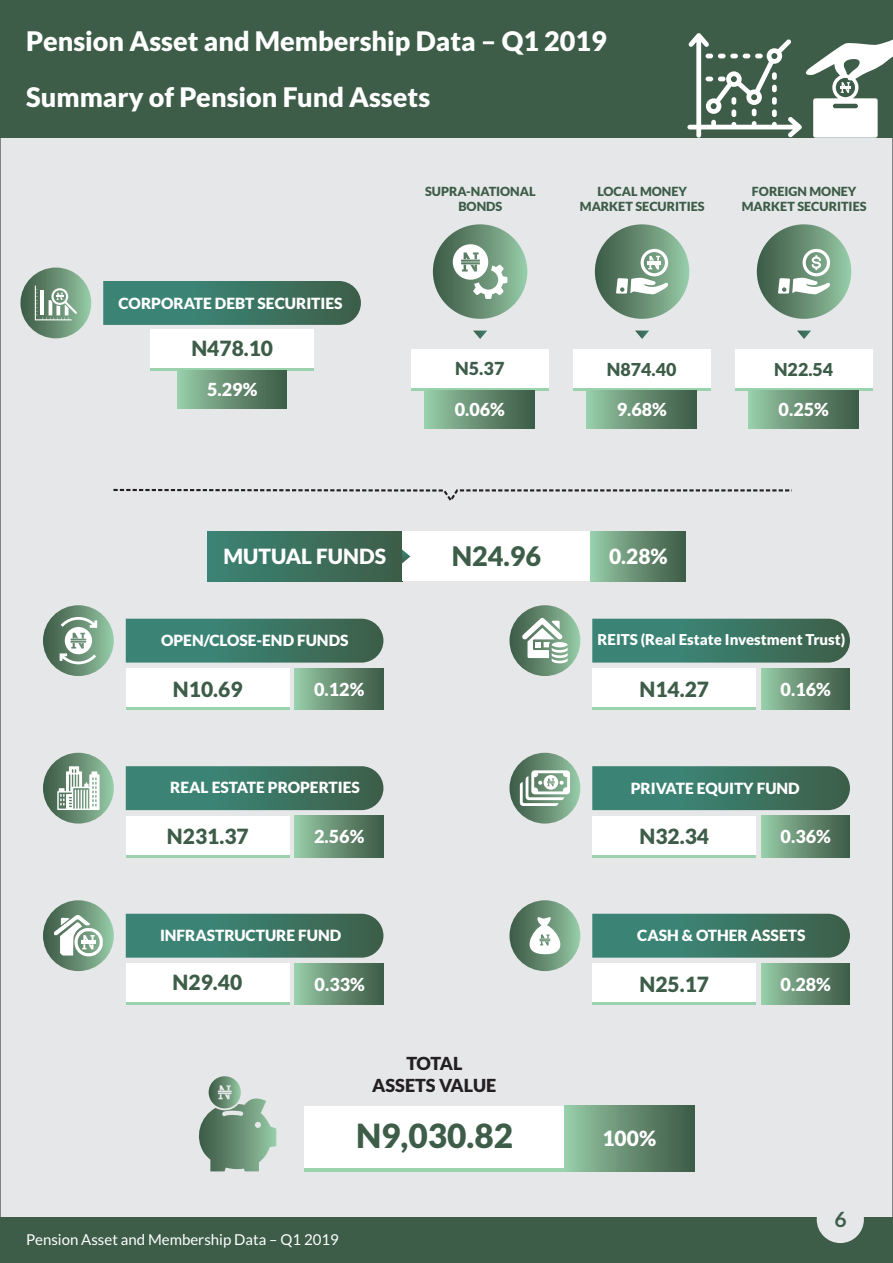
<style>
.page{position:relative;width:893px;height:1263px;background:#fff}
.page>*{position:absolute;margin:0;border:0;box-sizing:border-box;transform-origin:0 0}
.t1{font:900 33.45px "Lato";color:#3d5d48}
.t2{font:900 27px/55.2px "Lato";color:#fff}
.t3{font:900 27px "Lato";color:#3d5d48}
.t4{font:900 21px "Lato";color:#3d5d48}
.t5{font:900 21px "Lato";color:#fff}
.t6{font:700 21px "Lato";color:#3d5d48}
.t7{font:900 18px "Lato";color:#fff}
.t8{font:900 18px/21.6px "Lato";color:#231f20;text-align:center}
.t9{font:900 18px "Lato";color:#3d5d48}
.t10{font:900 17.85px "Lato";color:#3d5d48}
.t11{font:900 15.45px "Lato";color:#fff}
.t12{font:15px "Lato";color:#fff}
.t13{font:900 15px "Lato";color:#fff}
.t14{font:900 12.6px/15.1px "Lato";color:#3d5d48;text-align:center}
.s1{font-size:18px}
</style>
<div class="page">
<div style="left:0;top:138px;width:893px;height:1080px;background:#e6e7e9"></div>
<div style="left:0;top:1218px;width:893px;height:45px;background:#3d5d48"></div>
<div style="left:817px;top:1196px;width:47px;height:47px;background:#e6e7e9;border-radius:50%"></div>
<svg style="left:126px;top:619px;width:257px;height:44px;background:#407a69"></svg>
<svg style="left:43px;top:605px;width:71px;height:71px;background:#6b9176"></svg>
<svg style="left:592px;top:619px;width:258px;height:44px;background:#407a69"></svg>
<svg style="left:509px;top:605px;width:71px;height:71px;background:#6b9177"></svg>
<div style="left:126px;top:668px;width:163px;height:42px;background:#fff"></div>
<hr style="left:126px;top:707px;width:163px;height:3px;background:#9ad2ae">
<svg style="left:126px;top:766px;width:257px;height:44px;background:#3f7a69"></svg>
<div style="left:43px;top:753px;width:71px;height:70px;background:linear-gradient(to right,#3c5743,#96c8a6);border-radius:50%"></div>
<svg style="left:592px;top:766px;width:258px;height:44px;background:#3f7a69"></svg>
<svg style="left:509px;top:753px;width:71px;height:70px;background:#699075"></svg>
<svg style="left:126px;top:914px;width:257px;height:44px;background:#3f7a69"></svg>
<svg style="left:43px;top:900px;width:71px;height:71px;background:#6b9176"></svg>
<svg style="left:592px;top:914px;width:258px;height:44px;background:#407a69"></svg>
<svg style="left:509px;top:900px;width:71px;height:71px;background:#698e74"></svg>
<svg style="left:60px;top:617px;width:37px;height:47px"></svg>
<svg style="left:522px;top:618px;width:46px;height:45px"></svg>
<svg style="left:57px;top:766px;width:43px;height:44px"></svg>
<svg style="left:520px;top:770px;width:50px;height:36px"></svg>
<svg style="left:520px;top:916px;width:53px;height:40px"></svg>
<svg style="left:54px;top:915px;width:49px;height:41px"></svg>
<div style="left:0;top:0;width:893px;height:138px;background:#3d5d48"></div>
<svg style="left:687px;top:33px;width:206px;height:105px"></svg>
<svg style="left:103px;top:281px;width:258px;height:44px;background:#3f7a69"></svg>
<svg style="left:20px;top:268px;width:71px;height:70px;background:#6a9075"></svg>
<div style="left:433px;top:224px;width:94px;height:95px;background:linear-gradient(to right,#3d5844,#94c7a4);border-radius:50%"></div>
<svg style="left:473px;top:331px;width:14px;height:8px"></svg>
<div style="left:411px;top:349px;width:138px;height:42px;background:#fff"></div>
<hr style="left:411px;top:388px;width:138px;height:3px;background:#9ad2ae">
<svg style="left:35px;top:285px;width:42px;height:35px"></svg>
<div style="left:595px;top:224px;width:94px;height:95px;background:linear-gradient(to right,#3c5844,#94c7a4);border-radius:50%"></div>
<svg style="left:635px;top:331px;width:14px;height:8px"></svg>
<div style="left:573px;top:349px;width:137px;height:42px;background:#fff"></div>
<hr style="left:573px;top:388px;width:137px;height:3px;background:#9ad2ae">
<div style="left:757px;top:224px;width:94px;height:95px;background:linear-gradient(to right,#3c5844,#94c7a4);border-radius:50%"></div>
<svg style="left:797px;top:331px;width:14px;height:8px"></svg>
<div style="left:735px;top:349px;width:137px;height:42px;background:#fff"></div>
<hr style="left:735px;top:388px;width:137px;height:3px;background:#9ad2ae">
<svg style="left:453px;top:244px;width:54px;height:55px"></svg>
<svg style="left:616px;top:249px;width:53px;height:46px"></svg>
<div style="left:150px;top:329px;width:164px;height:41px;background:#fff"></div>
<hr style="left:150px;top:368px;width:164px;height:2px;background:#9ad2ae">
<div style="left:177px;top:370px;width:110px;height:38px;background:linear-gradient(to right,#96caa6,#3c5844)"></div>
<div style="left:425px;top:390px;width:109px;height:39px;background:linear-gradient(to right,#96caa6,#3c5743)"></div>
<div style="left:587px;top:390px;width:109px;height:39px;background:linear-gradient(to right,#96caa6,#3c5743)"></div>
<div style="left:749px;top:390px;width:109px;height:39px;background:linear-gradient(to right,#96caa6,#3c5743)"></div>
<svg style="left:111px;top:488px;width:683px;height:16px;background:#d4d5d7"></svg>
<svg style="left:778px;top:249px;width:53px;height:46px"></svg>
<div style="left:295px;top:668px;width:88px;height:42px;background:linear-gradient(to right,#96c9a6,#3d5945)"></div>
<div style="left:126px;top:963px;width:163px;height:42px;background:#fff"></div>
<hr style="left:126px;top:1002px;width:163px;height:3px;background:#9ad2ae">
<div style="left:295px;top:963px;width:88px;height:42px;background:linear-gradient(to right,#96c9a6,#3d5945)"></div>
<div style="left:126px;top:816px;width:163px;height:41px;background:#fff"></div>
<hr style="left:126px;top:855px;width:163px;height:2px;background:#9ad2ae">
<div style="left:295px;top:816px;width:88px;height:41px;background:linear-gradient(to right,#96c9a6,#3d5945)"></div>
<div style="left:592px;top:816px;width:164px;height:41px;background:#fff"></div>
<hr style="left:592px;top:855px;width:164px;height:2px;background:#9ad2ae">
<div style="left:761px;top:816px;width:89px;height:41px;background:linear-gradient(to right,#96caa7,#3b5743)"></div>
<div style="left:592px;top:963px;width:164px;height:42px;background:#fff"></div>
<hr style="left:592px;top:1002px;width:164px;height:3px;background:#9ad2ae">
<div style="left:761px;top:963px;width:89px;height:42px;background:linear-gradient(to right,#96caa7,#3b5743)"></div>
<div style="left:592px;top:668px;width:164px;height:42px;background:#fff"></div>
<hr style="left:592px;top:707px;width:164px;height:3px;background:#9ad2ae">
<div style="left:761px;top:668px;width:89px;height:42px;background:linear-gradient(to right,#96caa7,#3b5743)"></div>
<svg style="left:193px;top:1076px;width:83px;height:95px;background:#99b1a1"></svg>
<div style="left:304px;top:1106px;width:260px;height:65px;background:#fff"></div>
<hr style="left:304px;top:1168px;width:260px;height:3px;background:#9ad2ae">
<div style="left:564px;top:1106px;width:130px;height:65px;background:linear-gradient(to right,#96caa6,#3c5844)"></div>
<div style="left:207px;top:532px;width:195px;height:49px;background:linear-gradient(to right,#3b8475,#3d5d47)"></div>
<div style="left:402px;top:532px;width:188px;height:49px;background:#fff"></div>
<svg style="left:402px;top:549px;width:8px;height:14px"></svg>
<div style="left:590px;top:532px;width:96px;height:49px;background:linear-gradient(to right,#97cba7,#3c5944)"></div>
<h2 class="t2" style="left:26px;top:15px;width:582px">Pension Asset and Membership Data – Q1 2019<br>Summary of Pension Fund Assets</h2>
<p class="t11" style="left:118px;top:296px;width:226px">CORPORATE DEBT SECURITIES</p>
<h3 class="t4" style="left:191px;top:339px;width:83px">N478.10</h3>
<p class="t7" style="left:207px;top:381px;width:52px">5.29%</p>
<p class="t14" style="left:425px;top:185px;width:112px">SUPRA-NATIONAL<br>BONDS</p>
<p class="t14" style="left:580px;top:185px;width:126px">LOCAL MONEY<br>MARKET SECURITIES</p>
<p class="t9" style="left:455px;top:361px;width:51px">N5.37</p>
<p class="t10" style="left:607px;top:362px;width:71px"><span class="s1">N</span>874.40</p>
<p class="t14" style="left:742px;top:185px;width:126px">FOREIGN MONEY<br>MARKET SECURITIES</p>
<p class="t10" style="left:774px;top:362px;width:61px">N22.54</p>
<p class="t7" style="left:455px;top:402px;width:52px">0.06%</p>
<p class="t7" style="left:617px;top:402px;width:52px">9.68%</p>
<p class="t7" style="left:779px;top:402px;width:52px">0.25%</p>
<h3 class="t5" style="left:224px;top:547px;width:164px">MUTUAL FUNDS</h3>
<h2 class="t3" style="left:452px;top:544px;width:91px">N24.96</h2>
<h3 class="t5" style="left:609px;top:547px;width:60px">0.28%</h3>
<p class="t11" style="left:161px;top:634px;width:189px">OPEN/CLOSE-END FUNDS</p>
<h3 class="t4" style="left:173px;top:680px;width:71px">N10.69</h3>
<p class="t7" style="left:314px;top:681px;width:52px">0.12%</p>
<p class="t13" style="left:597px;top:633px;width:249px">REITS (Real Estate Investment Trust)</p>
<h3 class="t4" style="left:640px;top:680px;width:71px">N14.27</h3>
<p class="t7" style="left:781px;top:681px;width:52px">0.16%</p>
<p class="t11" style="left:170px;top:780px;width:191px">REAL ESTATE PROPERTIES</p>
<p class="t11" style="left:631px;top:781px;width:171px">PRIVATE EQUITY FUND</p>
<h3 class="t4" style="left:167px;top:827px;width:83px">N231.37</h3>
<p class="t7" style="left:314px;top:828px;width:52px">2.56%</p>
<h3 class="t4" style="left:639px;top:827px;width:71px">N32.34</h3>
<p class="t7" style="left:781px;top:828px;width:52px">0.36%</p>
<p class="t11" style="left:160px;top:929px;width:183px">INFRASTRUCTURE FUND</p>
<p class="t11" style="left:637px;top:929px;width:170px">CASH &amp; OTHER ASSETS</p>
<h3 class="t4" style="left:173px;top:973px;width:71px">N29.40</h3>
<p class="t7" style="left:315px;top:976px;width:52px">0.33%</p>
<h3 class="t4" style="left:640px;top:975px;width:71px">N25.17</h3>
<p class="t7" style="left:781px;top:976px;width:52px">0.28%</p>
<p class="t8" style="left:372px;top:1053px;width:126px">TOTAL<br>ASSETS VALUE</p>
<h1 class="t1" style="left:356px;top:1121px;width:159px">N9,030.82</h1>
<h3 class="t5" style="left:602px;top:1129px;width:55px">100%</h3>
<p class="t12" style="left:26px;top:1233px;width:314px">Pension Asset and Membership Data – Q1 2019</p>
<h3 class="t6" style="left:834px;top:1210px;width:14px">6</h3>
</div>
